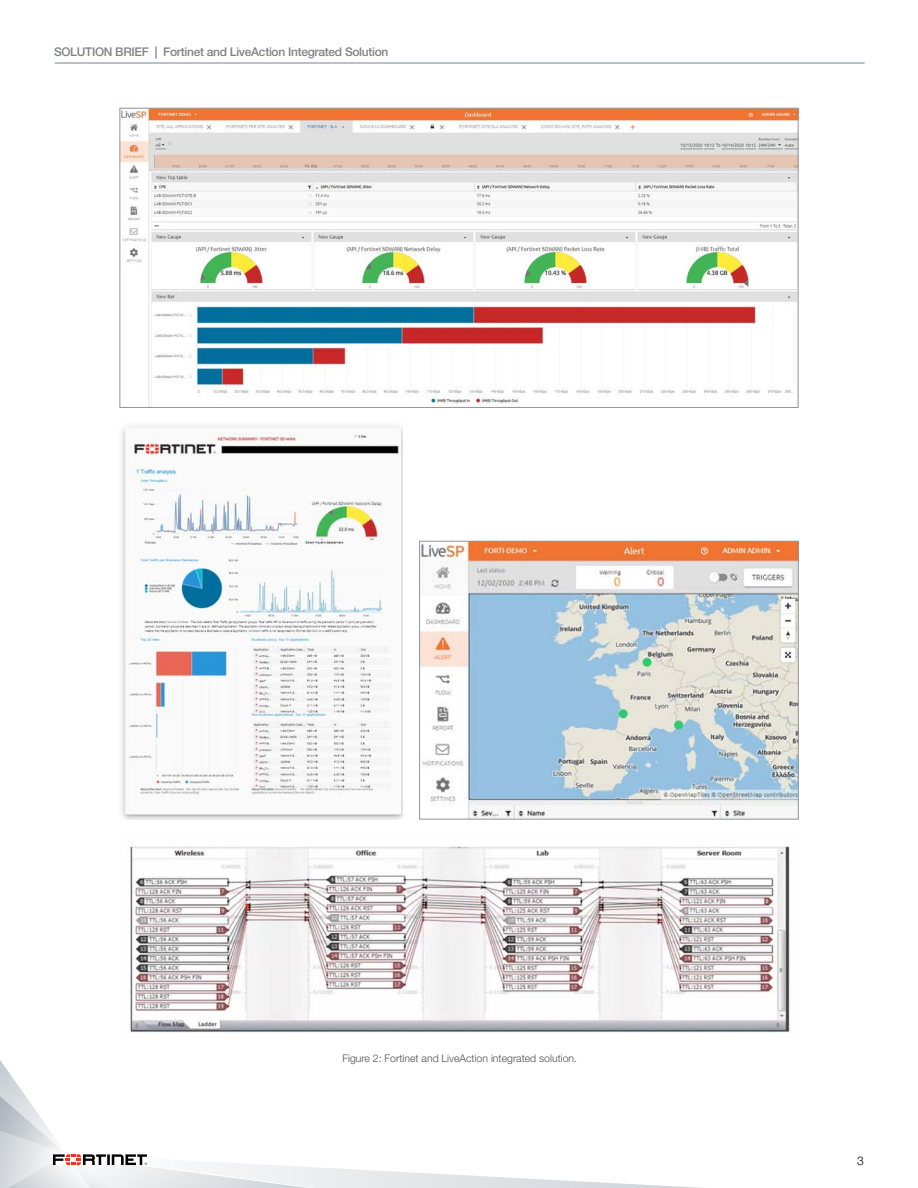
<style>
.page{position:relative;width:918px;height:1188px;background:#fff}
.page>*{position:absolute;margin:0;border:0;box-sizing:border-box;transform-origin:0 0}
.t1{font:500 12px "Helvetica Neue LT Pro";letter-spacing:-.025em;color:#808285}
.t2{font:300 12px "Helvetica Neue LT Pro";color:#000}
.t3{font:300 10.5px "Helvetica Neue LT Pro";color:#4d4d4f}
.s1{font-weight:700}
</style>
<div class="page">
<hr style="left:55px;top:63px;width:810px;height:1px;background:#738592">
<svg style="left:0;top:1060px;width:701px;height:128px"></svg>
<img style="left:122px;top:110px;width:674px;height:296px">
<img style="left:121px;top:425px;width:282px;height:394px">
<img style="left:421px;top:543px;width:375px;height:274px">
<div style="left:419px;top:541px;width:379px;height:278px;border:1px solid #939598"></div>
<img style="left:130px;top:846px;width:660px;height:186px">
<p class="t1" style="left:54px;top:44px;width:336px">SOLUTION BRIEF <span class="s1">|</span> Fortinet and LiveAction Integrated Solution</p>
<p class="t3" style="left:342px;top:1051px;width:236px">Figure 2: Fortinet and LiveAction integrated solution.</p>
<p class="t2" style="left:857px;top:1154px;width:8px">3</p>
</div>
